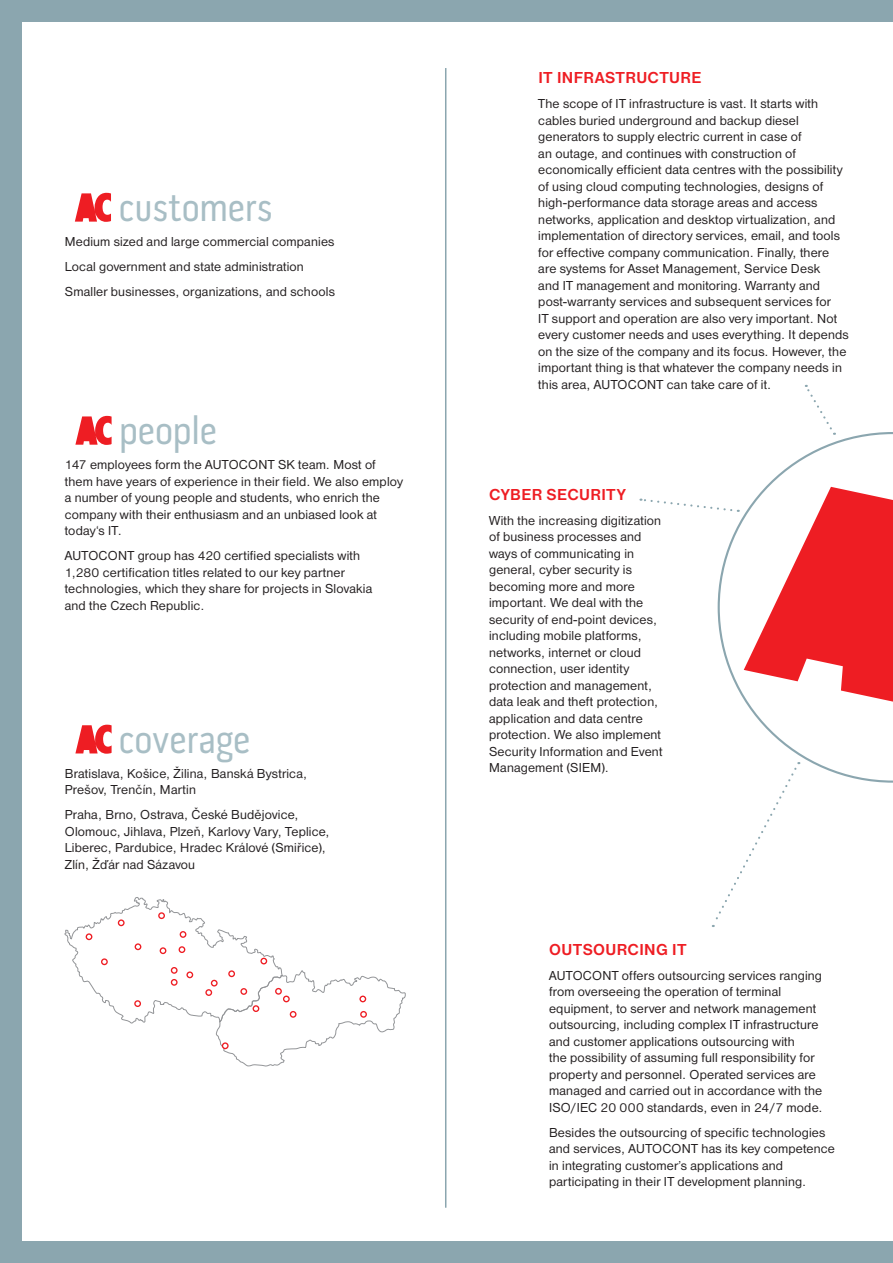
<style>
.page{position:relative;width:893px;height:1263px;background:#fff}
.page>*{position:absolute;margin:0;border:0;box-sizing:border-box;transform-origin:0 0}
.t1{font:40.5px "Pill Gothic 300 mg";letter-spacing:-.01em;color:#a8bec5}
.t2{font:700 16.5px "Nimbus Sans DOT";letter-spacing:.025em;color:#ee1d23}
.t3{font:13.5px/16.5px "Nimbus Sans DOT";letter-spacing:.01em;color:#231f20}
</style>
<div class="page">
<div style="left:0;top:0;width:893px;height:21px;background:#8ba6af"></div>
<div style="left:0;top:1242px;width:893px;height:21px;background:#8ba6af"></div>
<div style="left:0;top:0;width:21px;height:1263px;background:#8ba6af"></div>
<svg style="left:75px;top:724px;width:37px;height:30px"></svg>
<hr style="left:445px;top:68px;width:1px;height:1140px;background:#8ba6af">
<svg style="left:75px;top:193px;width:36px;height:29px"></svg>
<svg style="left:75px;top:416px;width:37px;height:29px"></svg>
<svg style="left:759px;top:432px;width:134px;height:351px"></svg>
<svg style="left:712px;top:762px;width:87px;height:165px"></svg>
<svg style="left:640px;top:487px;width:253px;height:234px"></svg>
<svg style="left:804px;top:385px;width:31px;height:50px"></svg>
<svg style="left:64px;top:897px;width:342px;height:170px"></svg>
<h1 class="t1" style="left:119px;top:184px;width:155px">customers</h1>
<p class="t3" style="left:65px;top:229px;width:272px;line-height:25px">Medium sized and large commercial companies<br>Local government and state administration<br>Smaller businesses, organizations, and schools</p>
<h1 class="t1" style="left:119px;top:407px;width:100px">people</h1>
<p class="t3" style="left:65px;top:457px;width:340px">147 employees form the AUTOCONT SK team. Most of them have years of experience in their field. We also employ a number of young people and students, who enrich the company with their enthusiasm and an unbiased look at today‘s IT.</p>
<p class="t3" style="left:65px;top:548px;width:309px">AUTOCONT group has 420 certified specialists with 1,280 certification titles related to our key partner technologies, which they share for projects in Slovakia and the Czech Republic.</p>
<h1 class="t1" style="left:119px;top:715px;width:133px">coverage</h1>
<p class="t3" style="left:65px;top:765px;width:244px">Bratislava, Košice, Žilina, Banská Bystrica,<br>Prešov, Trenčín, Martin</p>
<p class="t3" style="left:65px;top:807px;width:266px">Praha, Brno, Ostrava, České Budějovice, Olomouc, Jihlava, Plzeň, Karlovy Vary, Teplice, Liberec, Pardubice, Hradec Králové (Smiřice), Zlín, Žďár nad Sázavou</p>
<p class="t2" style="left:538px;top:69px;width:165px">IT INFRASTRUCTURE</p>
<p class="t3" style="left:538px;top:96px;width:312px">The scope of IT infrastructure is vast. It starts with cables buried underground and backup diesel generators to supply electric current in case of<br>an outage, and continues with construction of economically efficient data centres with the possibility of using cloud computing technologies, designs of high-performance data storage areas and access networks, application and desktop virtualization, and implementation of directory services, email, and tools for effective company communication. Finally, there are systems for Asset Management, Service Desk<br>and IT management and monitoring. Warranty and post-warranty services and subsequent services for<br>IT support and operation are also very important. Not every customer needs and uses everything. It depends on the size of the company and its focus. However, the important thing is that whatever the company needs in this area, AUTOCONT can take care of it.</p>
<p class="t2" style="left:489px;top:485px;width:138px">CYBER SECURITY</p>
<p class="t3" style="left:489px;top:512px;width:175px">With the increasing digitization of business processes and ways of communicating in general, cyber security is becoming more and more important. We deal with the security of end-point devices, including mobile platforms, networks, internet or cloud connection, user identity protection and management, data leak and theft protection, application and data centre protection. We also implement<br>Security Information and Event<br>Management (SIEM).</p>
<p class="t2" style="left:549px;top:940px;width:139px">OUTSOURCING IT</p>
<p class="t3" style="left:549px;top:967px;width:275px">AUTOCONT offers outsourcing services ranging from overseeing the operation of terminal equipment, to server and network management outsourcing, including complex IT infrastructure and customer applications outsourcing with<br>the possibility of assuming full responsibility for property and personnel. Operated services are managed and carried out in accordance with the ISO/IEC 20 000 standards, even in 24/7 mode.</p>
<p class="t3" style="left:549px;top:1124px;width:287px">Besides the outsourcing of specific technologies and services, AUTOCONT has its key competence in integrating customer’s applications and participating in their IT development planning.</p>
</div>
